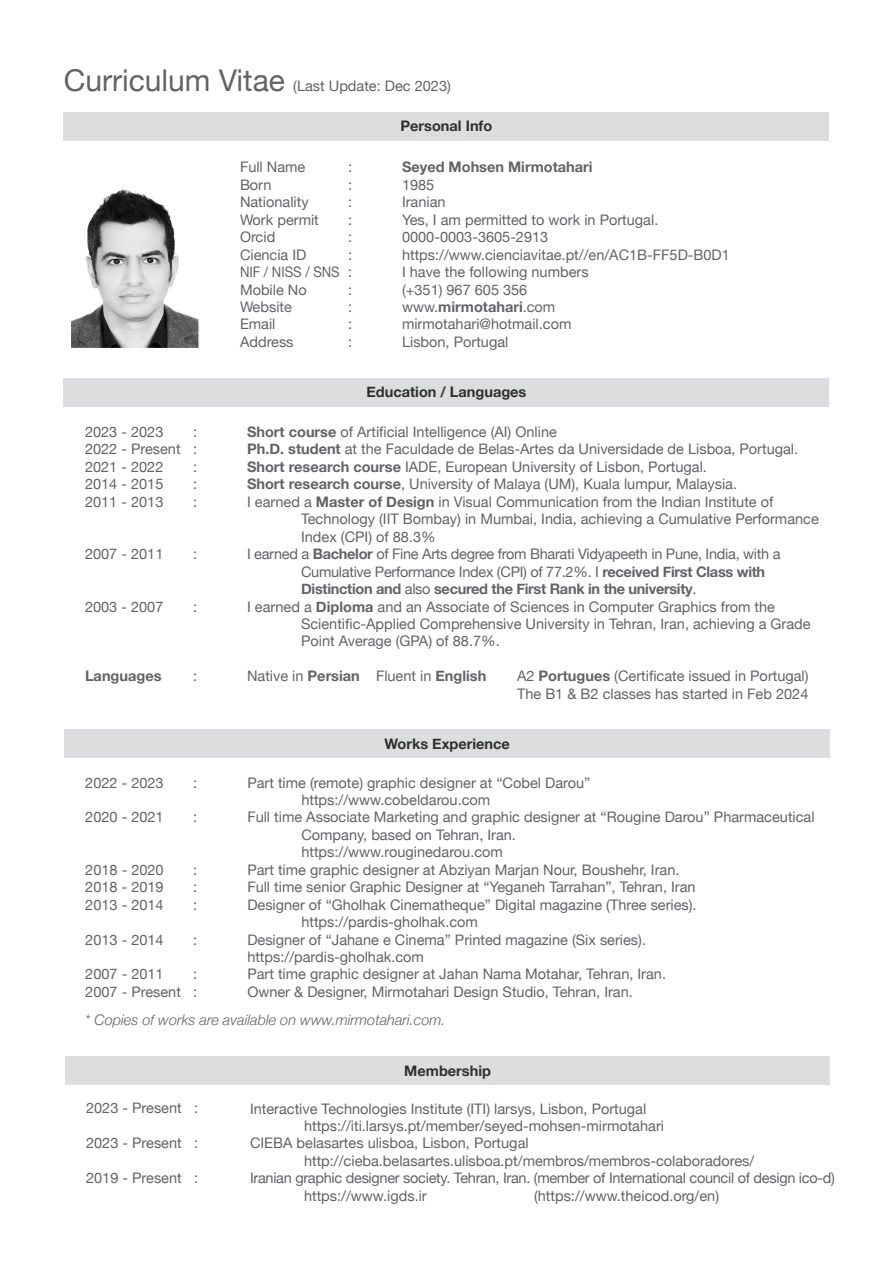
<style>
.page{position:relative;width:893px;height:1263px;background:#fff}
.page>*{position:absolute;margin:0;border:0;box-sizing:border-box;transform-origin:0 0}
.t1{font:14.55px "Helvetica Neue";color:#636366}
.t2{font:14.55px "Helvetica Neue";letter-spacing:-.02em;color:#636366}
.t3{font:700 14.55px "Helvetica Neue";color:#312f30}
.t4{font:700 14.55px "Helvetica Neue";letter-spacing:-.02em;color:#636366}
.t5{font:700 14.55px "Helvetica Neue";color:#636366}
.t6{font:italic 300 14.55px "Helvetica Neue";color:#636366}
.t7{font:14.55px "Helvetica Neue";color:#636366;scale:.9 1}
.s1{font-size:30px}
.s2{font-weight:400}
.s3{font-weight:700}
</style>
<div class="page">
<div style="left:64px;top:112px;width:765px;height:29px;background:#dcdddf"></div>
<div style="left:64px;top:378px;width:765px;height:29px;background:#dcdddf"></div>
<img style="left:73px;top:190px;width:124px;height:156px">
<div style="left:70px;top:187px;width:130px;height:162px;border:2px solid #fff"></div>
<div style="left:64px;top:729px;width:765px;height:29px;background:#dcdddf"></div>
<div style="left:65px;top:1056px;width:764px;height:28px;background:#dcdddf"></div>
<p class="t1" style="left:64px;top:75px;width:389px"><span class="s1">Curriculum Vitae</span> (Last Update: Dec 2023)</p>
<p class="t3" style="left:401px;top:114px;width:93px">Personal Info</p>
<p class="t1" style="left:240px;top:157px;width:67px">Full Name</p>
<p class="t1" style="left:348px;top:157px;width:6px">:</p>
<p class="t5" style="left:402px;top:156px;width:192px">Seyed Mohsen Mirmotahari</p>
<p class="t1" style="left:240px;top:174px;width:33px">Born</p>
<p class="t1" style="left:348px;top:174px;width:6px">:</p>
<p class="t1" style="left:402px;top:174px;width:34px">1985</p>
<p class="t1" style="left:240px;top:192px;width:70px">Nationality</p>
<p class="t1" style="left:348px;top:192px;width:6px">:</p>
<p class="t1" style="left:402px;top:192px;width:45px">Iranian</p>
<p class="t1" style="left:240px;top:209px;width:80px">Work permit</p>
<p class="t1" style="left:348px;top:209px;width:6px">:</p>
<p class="t1" style="left:402px;top:209px;width:258px">Yes, I am permitted to work in Portugal.</p>
<p class="t1" style="left:240px;top:227px;width:37px">Orcid</p>
<p class="t1" style="left:348px;top:227px;width:6px">:</p>
<p class="t1" style="left:402px;top:227px;width:148px">0000-0003-3605-2913</p>
<p class="t1" style="left:240px;top:244px;width:68px">Ciencia ID</p>
<p class="t1" style="left:348px;top:244px;width:6px">:</p>
<p class="t1" style="left:402px;top:244px;width:329px">https://www.cienciavitae.pt//en/AC1B-FF5D-B0D1</p>
<p class="t7" style="left:240px;top:261px;width:126px">NIF / NISS / SNS :</p>
<p class="t1" style="left:402px;top:261px;width:188px">I have the following numbers</p>
<p class="t1" style="left:240px;top:279px;width:68px">Mobile No</p>
<p class="t1" style="left:348px;top:279px;width:6px">:</p>
<p class="t1" style="left:402px;top:279px;width:127px">(+351) 967 605 356</p>
<p class="t1" style="left:240px;top:296px;width:53px">Website</p>
<p class="t1" style="left:348px;top:296px;width:6px">:</p>
<p class="t5" style="left:402px;top:295px;width:155px"><span class="s2">www.</span>mirmotahari<span class="s2">.com</span></p>
<p class="t1" style="left:240px;top:314px;width:37px">Email</p>
<p class="t1" style="left:348px;top:314px;width:6px">:</p>
<p class="t1" style="left:402px;top:314px;width:171px">mirmotahari@hotmail.com</p>
<p class="t1" style="left:240px;top:331px;width:55px">Address</p>
<p class="t1" style="left:348px;top:331px;width:6px">:</p>
<p class="t1" style="left:402px;top:331px;width:108px">Lisbon, Portugal</p>
<p class="t3" style="left:367px;top:380px;width:161px">Education / Languages</p>
<p class="t1" style="left:85px;top:421px;width:80px">2023 - 2023</p>
<p class="t1" style="left:193px;top:421px;width:6px">:</p>
<p class="t1" style="left:247px;top:421px;width:311px"><span class="s3">Short course</span> of Artificial Intelligence (AI) Online</p>
<p class="t1" style="left:85px;top:439px;width:114px">2022 - Present :</p>
<p class="t1" style="left:247px;top:439px;width:553px"><span class="s3">Ph.D. student</span> at the Faculdade de Belas-Artes da Universidade de Lisboa, Portugal.</p>
<p class="t1" style="left:85px;top:456px;width:80px">2021 - 2022</p>
<p class="t1" style="left:193px;top:456px;width:6px">:</p>
<p class="t1" style="left:247px;top:456px;width:461px"><span class="s3">Short research course</span> IADE, European University of Lisbon, Portugal.</p>
<p class="t1" style="left:85px;top:474px;width:80px">2014 - 2015</p>
<p class="t1" style="left:193px;top:474px;width:6px">:</p>
<p class="t1" style="left:247px;top:474px;width:492px"><span class="s3">Short research course</span>, University of Malaya (UM), Kuala lumpur, Malaysia.</p>
<p class="t1" style="left:85px;top:491px;width:80px">2011 - 2013</p>
<p class="t1" style="left:193px;top:491px;width:6px">:</p>
<p class="t1" style="left:247px;top:491px;width:528px">I earned a <span class="s3">Master of Design</span> in Visual Communication from the Indian Institute of</p>
<p class="t1" style="left:301px;top:509px;width:519px">Technology (IIT Bombay) in Mumbai, India, achieving a Cumulative Performance</p>
<p class="t1" style="left:301px;top:526px;width:136px">Index (CPI) of 88.3%</p>
<p class="t1" style="left:85px;top:543px;width:80px">2007 - 2011</p>
<p class="t1" style="left:193px;top:543px;width:6px">:</p>
<p class="t2" style="left:247px;top:543px;width:535px">I earned a <span class="s3">Bachelor</span> of Fine Arts degree from Bharati Vidyapeeth in Pune, India, with a</p>
<p class="t2" style="left:301px;top:561px;width:466px">Cumulative Performance Index (CPI) of 77.2%. I <span class="s3">received First Class with</span></p>
<p class="t4" style="left:301px;top:577px;width:397px">Distinction and <span class="s2">also</span> secured the First Rank in the university<span class="s2">.</span></p>
<p class="t1" style="left:85px;top:596px;width:80px">2003 - 2007</p>
<p class="t1" style="left:193px;top:596px;width:6px">:</p>
<p class="t1" style="left:247px;top:596px;width:529px">I earned a <span class="s3">Diploma</span> and an Associate of Sciences in Computer Graphics from the</p>
<p class="t1" style="left:301px;top:613px;width:511px">Scientific-Applied Comprehensive University in Tehran, Iran, achieving a Grade</p>
<p class="t1" style="left:301px;top:631px;width:200px">Point Average (GPA) of 88.7%.</p>
<p class="t5" style="left:85px;top:665px;width:78px">Languages</p>
<p class="t1" style="left:193px;top:666px;width:6px">:</p>
<p class="t1" style="left:247px;top:666px;width:241px">Native in <span class="s3">Persian</span> Fluent in <span class="s3">English</span></p>
<p class="t1" style="left:517px;top:666px;width:293px">A2 <span class="s3">Portugues</span> (Certificate issued in Portugal)</p>
<p class="t1" style="left:517px;top:683px;width:293px">The B1 &amp; B2 classes has started in Feb 2024</p>
<p class="t3" style="left:385px;top:732px;width:127px">Works Experience</p>
<p class="t1" style="left:85px;top:772px;width:80px">2022 - 2023</p>
<p class="t1" style="left:193px;top:772px;width:6px">:</p>
<p class="t1" style="left:247px;top:772px;width:345px">Part time (remote) graphic designer at “Cobel Darou”</p>
<p class="t1" style="left:301px;top:789px;width:190px">https://www.cobeldarou.com</p>
<p class="t1" style="left:85px;top:807px;width:80px">2020 - 2021</p>
<p class="t1" style="left:193px;top:807px;width:6px">:</p>
<p class="t1" style="left:247px;top:807px;width:569px">Full time Associate Marketing and graphic designer at “Rougine Darou” Pharmaceutical</p>
<p class="t1" style="left:301px;top:824px;width:216px">Company, based on Tehran, Iran.</p>
<p class="t1" style="left:301px;top:842px;width:203px">https://www.rouginedarou.com</p>
<p class="t1" style="left:85px;top:859px;width:80px">2018 - 2020</p>
<p class="t1" style="left:193px;top:859px;width:6px">:</p>
<p class="t1" style="left:247px;top:859px;width:434px">Part time graphic designer at Abziyan Marjan Nour, Boushehr, Iran.</p>
<p class="t1" style="left:85px;top:876px;width:80px">2018 - 2019</p>
<p class="t1" style="left:193px;top:876px;width:6px">:</p>
<p class="t1" style="left:247px;top:876px;width:450px">Full time senior Graphic Designer at “Yeganeh Tarrahan”, Tehran, Iran</p>
<p class="t1" style="left:85px;top:894px;width:80px">2013 - 2014</p>
<p class="t1" style="left:193px;top:894px;width:6px">:</p>
<p class="t1" style="left:247px;top:894px;width:451px">Designer of “Gholhak Cinematheque” Digital magazine (Three series).</p>
<p class="t1" style="left:301px;top:911px;width:178px">https://pardis-gholhak.com</p>
<p class="t1" style="left:85px;top:929px;width:80px">2013 - 2014</p>
<p class="t1" style="left:193px;top:929px;width:6px">:</p>
<p class="t1" style="left:247px;top:929px;width:400px">Designer of “Jahane e Cinema” Printed magazine (Six series).</p>
<p class="t1" style="left:247px;top:946px;width:178px">https://pardis-gholhak.com</p>
<p class="t1" style="left:85px;top:964px;width:80px">2007 - 2011</p>
<p class="t1" style="left:193px;top:964px;width:6px">:</p>
<p class="t1" style="left:247px;top:964px;width:420px">Part time graphic designer at Jahan Nama Motahar, Tehran, Iran.</p>
<p class="t1" style="left:85px;top:981px;width:114px">2007 - Present :</p>
<p class="t1" style="left:247px;top:981px;width:387px">Owner &amp; Designer, Mirmotahari Design Studio, Tehran, Iran.</p>
<p class="t6" style="left:85px;top:1009px;width:362px">* Copies of works are available on www.mirmotahari.com.</p>
<p class="t3" style="left:404px;top:1059px;width:88px">Membership</p>
<p class="t1" style="left:250px;top:1098px;width:398px">Interactive Technologies Institute (ITI) larsys, Lisbon, Portugal</p>
<p class="t1" style="left:304px;top:1115px;width:361px">https://iti.larsys.pt/member/seyed-mohsen-mirmotahari</p>
<p class="t1" style="left:250px;top:1133px;width:280px">CIEBA belasartes ulisboa, Lisbon, Portugal</p>
<p class="t1" style="left:304px;top:1150px;width:452px">http://cieba.belasartes.ulisboa.pt/membros/membros-colaboradores/</p>
<p class="t2" style="left:250px;top:1168px;width:586px">Iranian graphic designer society. Tehran, Iran. (member of International council of design ico-d)</p>
<p class="t1" style="left:304px;top:1185px;width:124px">https://www.igds.ir</p>
<p class="t1" style="left:534px;top:1185px;width:187px">(https://www.theicod.org/en)</p>
<p class="t1" style="left:86px;top:1098px;width:114px">2023 - Present :</p>
<p class="t1" style="left:86px;top:1133px;width:114px">2023 - Present :</p>
<p class="t1" style="left:86px;top:1167px;width:114px">2019 - Present :</p>
</div>
